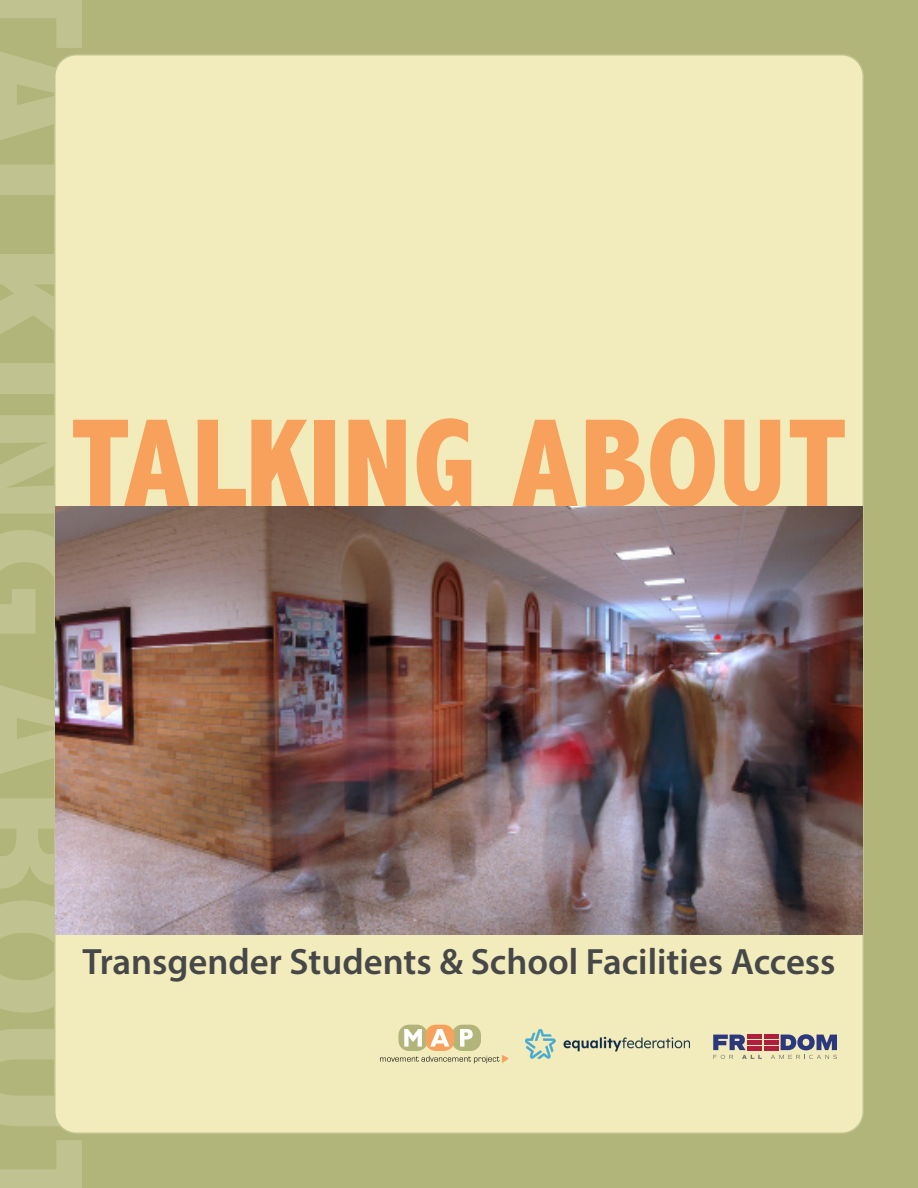
<style>
.page{position:relative;width:918px;height:1188px;background:#b1b579}
.page>*{position:absolute;margin:0;border:0;box-sizing:border-box;transform-origin:0 0}
.Heading_4{font:900 169.5px "Myriad Pro";color:#c0c390}
.t1{font:800 condensed 127.65px "Abadi";letter-spacing:.01em;color:#f8a15c}
.Terminology_Table_Te{font:600 36.75px "Myriad Pro";color:#464748}
</style>
<div class="page">
<div style="left:55px;top:55px;width:808px;height:1078px;background:#f2ebbc;border-radius:22px"></div>
<img style="left:56px;top:507px;width:807px;height:427px">
<svg style="left:380px;top:1025px;width:129px;height:38px"></svg>
<svg style="left:713px;top:1035px;width:49px;height:24px"></svg>
<svg style="left:771px;top:1034px;width:66px;height:25px"></svg>
<hr style="left:764px;top:1035px;width:15px;height:4px;background:#b01e3e">
<hr style="left:764px;top:1046px;width:15px;height:4px;background:#b01e3e">
<hr style="left:764px;top:1040px;width:15px;height:4px;background:#b01e3e">
<img style="left:525px;top:1029px;width:164px;height:30px">
<p class="Heading_4" style="left:138px;top:-45px;width:1280px;rotate:90deg">TALKING ABOUT</p>
<p class="t1" style="left:70px;top:390px;width:779px">TALKING ABOUT</p>
<p class="Terminology_Table_Te" style="left:82px;top:939px;width:755px">Transgender Students &amp; School Facilities Access</p>
</div>
